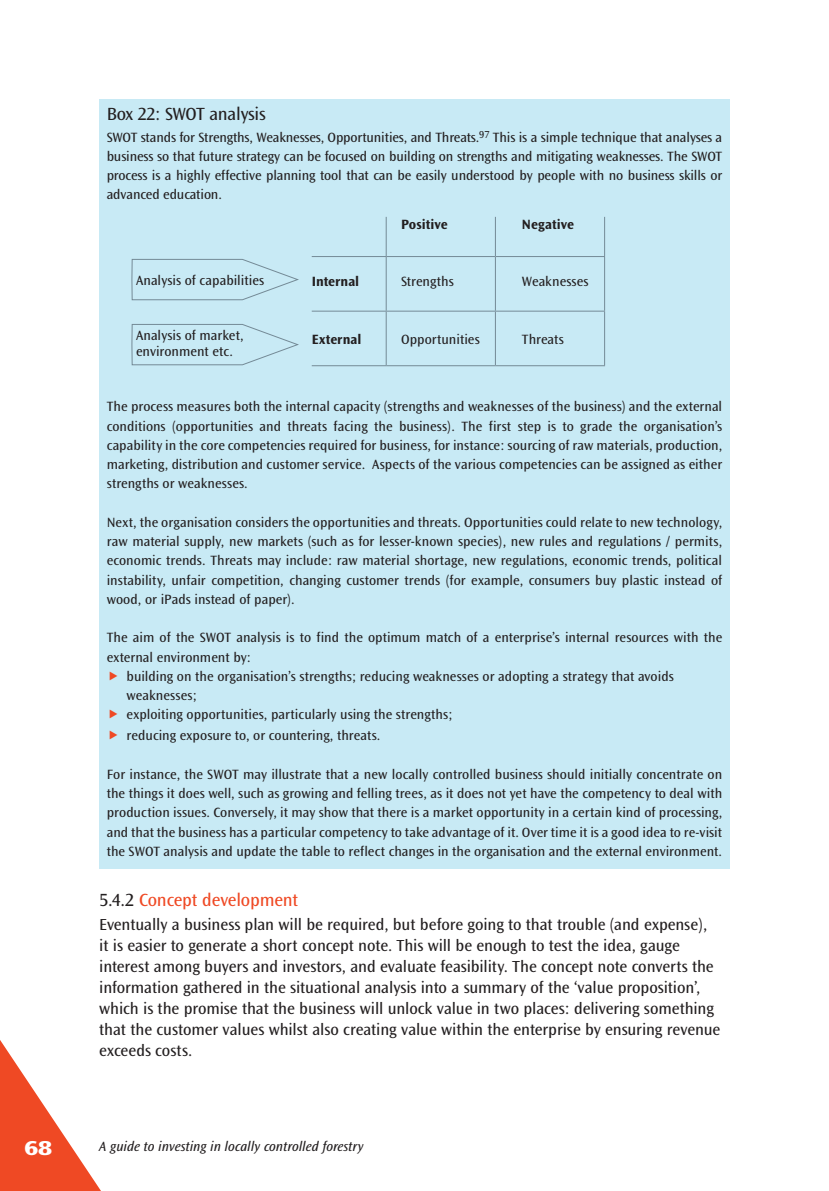
<style>
.page{position:relative;width:829px;height:1191px;background:#fff}
.page>*{position:absolute;margin:0;border:0;box-sizing:border-box;transform-origin:0 0}
.t1{font:21px "Ocean Sans MM 760 800";color:#fff}
.t2{font:18.38px "Ocean Sans MM 403 475";letter-spacing:-.01em;color:#ef4924}
.t3{font:18.38px "Ocean Sans MM 403 475";letter-spacing:-.015em;color:#231f20}
.t4{font:16.62px/21px "Ocean Sans MM 403 475";letter-spacing:-.005em;color:#231f20}
.t5{font:14px/19.2px "Ocean Sans MM 403 475";color:#231f20;text-align:justify}
.t6{font:14px "Ocean Sans MM It 403 475";letter-spacing:-.005em;color:#231f20}
.t7{font:14px "Ocean Sans MM 648 475";color:#231f20}
.s1{color:#231f20}
</style>
<div class="page">
<svg style="left:0;top:1040px;width:101px;height:151px"></svg>
<div style="left:99px;top:99px;width:630px;height:769px;background:#c8eaf5"></div>
<svg style="left:131px;top:258px;width:168px;height:43px"></svg>
<svg style="left:131px;top:324px;width:168px;height:42px"></svg>
<hr style="left:385px;top:217px;width:1px;height:39px;background:#748a96">
<hr style="left:495px;top:217px;width:1px;height:39px;background:#748a96">
<hr style="left:604px;top:217px;width:1px;height:39px;background:#748a96">
<hr style="left:312px;top:256px;width:74px;height:1px;background:#748a96">
<hr style="left:386px;top:256px;width:109px;height:1px;background:#748a96">
<hr style="left:385px;top:257px;width:1px;height:54px;background:#748a96">
<hr style="left:495px;top:256px;width:110px;height:1px;background:#748a96">
<hr style="left:495px;top:257px;width:1px;height:54px;background:#748a96">
<hr style="left:604px;top:257px;width:1px;height:54px;background:#748a96">
<hr style="left:312px;top:311px;width:74px;height:1px;background:#748a96">
<hr style="left:386px;top:311px;width:109px;height:1px;background:#748a96">
<hr style="left:385px;top:311px;width:1px;height:54px;background:#748a96">
<hr style="left:495px;top:311px;width:110px;height:1px;background:#748a96">
<hr style="left:495px;top:311px;width:1px;height:54px;background:#748a96">
<hr style="left:604px;top:311px;width:1px;height:54px;background:#748a96">
<hr style="left:312px;top:365px;width:74px;height:1px;background:#748a96">
<hr style="left:386px;top:365px;width:109px;height:1px;background:#748a96">
<hr style="left:495px;top:365px;width:110px;height:1px;background:#748a96">
<h2 class="t3" style="left:107px;top:104px;width:160px">Box 22: SWOT analysis</h2>
<p class="t5" style="left:107px;top:128px;width:617px">SWOT stands for Strengths, Weaknesses, Opportunities, and Threats.<sup>97</sup> This is a simple technique that analyses a business so that future strategy can be focused on building on strengths and mitigating weaknesses. The SWOT process is a highly effective planning tool that can be easily understood by people with no business skills or advanced education.</p>
<p class="t5" style="left:136px;top:271px;width:130px">Analysis of capabilities</p>
<p class="t5" style="left:136px;top:328px;width:109px;line-height:15.8px">Analysis of market, environment etc.</p>
<p class="t7" style="left:401px;top:216px;width:48px">Positive</p>
<p class="t7" style="left:522px;top:216px;width:54px">Negative</p>
<p class="t7" style="left:312px;top:274px;width:49px">Internal</p>
<p class="t5" style="left:401px;top:272px;width:54px">Strengths</p>
<p class="t5" style="left:522px;top:272px;width:68px">Weaknesses</p>
<p class="t7" style="left:312px;top:332px;width:51px">External</p>
<p class="t5" style="left:401px;top:330px;width:80px">Opportunities</p>
<p class="t5" style="left:522px;top:330px;width:44px">Threats</p>
<p class="t5" style="left:107px;top:397px;width:617px">The process measures both the internal capacity (strengths and weaknesses of the business) and the external conditions (opportunities and threats facing the business). The first step is to grade the organisation’s capability in the core competencies required for business, for instance: sourcing of raw materials, production, marketing, distribution and customer service. Aspects of the various competencies can be assigned as either strengths or weaknesses.</p>
<p class="t5" style="left:107px;top:513px;width:617px">Next, the organisation considers the opportunities and threats. Opportunities could relate to new technology, raw material supply, new markets (such as for lesser-known species), new rules and regulations / permits, economic trends. Threats may include: raw material shortage, new regulations, economic trends, political instability, unfair competition, changing customer trends (for example, consumers buy plastic instead of wood, or iPads instead of paper).</p>
<p class="t5" style="left:107px;top:628px;width:617px">The aim of the SWOT analysis is to find the optimum match of a enterprise’s internal resources with the</p>
<p class="t5" style="left:107px;top:647px;width:146px">external environment by:</p>
<p class="t5" style="left:126px;top:667px;width:548px">building on the organisation’s strengths; reducing weaknesses or adopting a strategy that avoids</p>
<p class="t5" style="left:126px;top:686px;width:72px">weaknesses;</p>
<p class="t5" style="left:126px;top:705px;width:327px">exploiting opportunities, particularly using the strengths;</p>
<p class="t5" style="left:126px;top:726px;width:255px">reducing exposure to, or countering, threats.</p>
<p class="t5" style="left:107px;top:765px;width:617px">For instance, the SWOT may illustrate that a new locally controlled business should initially concentrate on the things it does well, such as growing and felling trees, as it does not yet have the competency to deal with production issues. Conversely, it may show that there is a market opportunity in a certain kind of processing, and that the business has a particular competency to take advantage of it. Over time it is a good idea to re-visit the SWOT analysis and update the table to reflect changes in the organisation and the external environment.</p>
<h2 class="t2" style="left:99px;top:890px;width:200px"><span class="s1">5.4.2</span> Concept development</h2>
<p class="t4" style="left:99px;top:914px;width:622px">Eventually a business plan will be required, but before going to that trouble (and expense), it is easier to generate a short concept note. This will be enough to test the idea, gauge interest among buyers and investors, and evaluate feasibility. The concept note converts the information gathered in the situational analysis into a summary of the ‘value proposition’, which is the promise that the business will unlock value in two places: delivering something that the customer values whilst also creating value within the enterprise by ensuring revenue exceeds costs.</p>
<h1 class="t1" style="left:24px;top:1137px;width:30px">68</h1>
<p class="t6" style="left:99px;top:1139px;width:266px">A guide to investing in locally controlled forestry</p>
</div>
